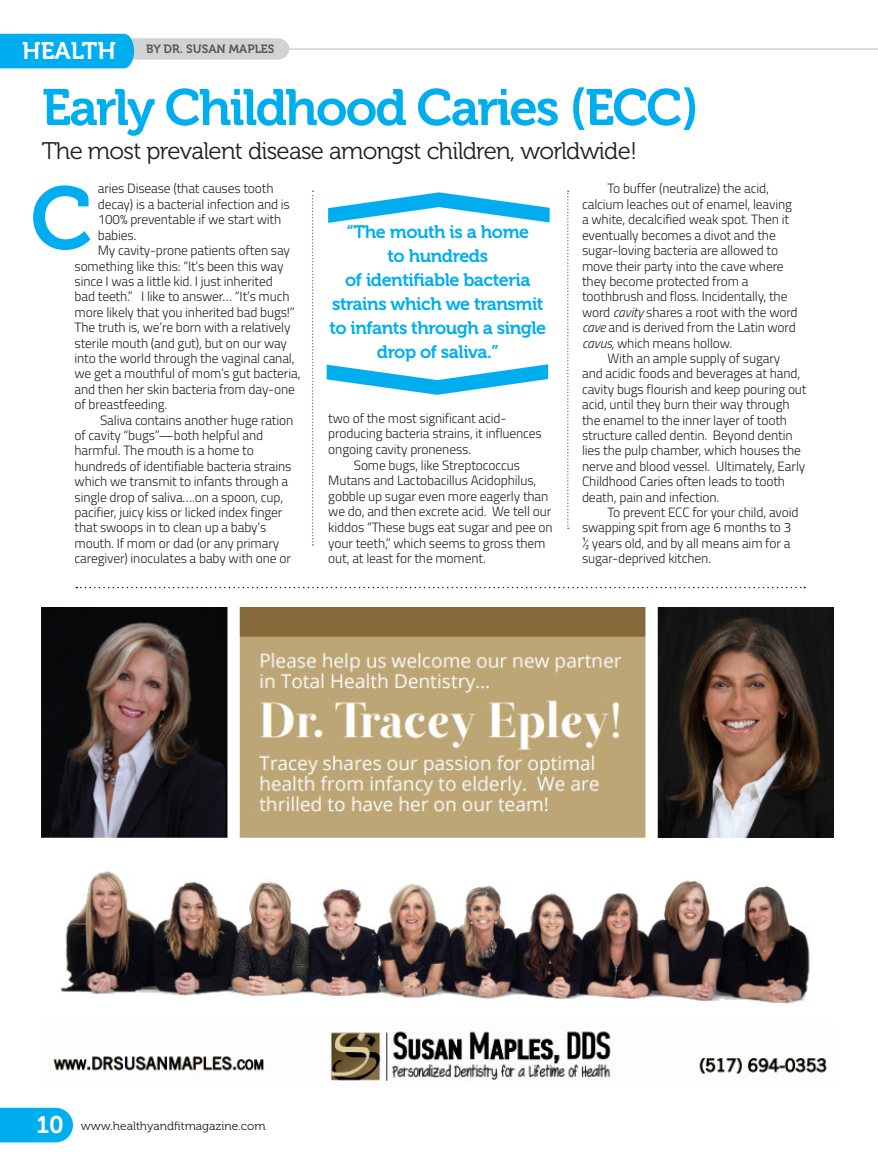
<style>
.page{position:relative;width:878px;height:1161px;background:#fff}
.page>*{position:absolute;margin:0;border:0;box-sizing:border-box;transform-origin:0 0}
.Lead_1st_Par{font:88.05px "Museo 700";color:#00aeef}
.Lead_Headline{font:51px "Museo 700";letter-spacing:-.04em;color:#00aeef}
.Underline{font:24px "Museo 300";letter-spacing:-.03em;color:#231f20}
.t1{font:24px "Museo 700";color:#fff}
.Pullout_Quote{font:18px/24px "Museo 700";letter-spacing:-.025em;color:#00aeef;text-align:center}
.Lead_-_Body{font:300 13.5px/15.5px "Titillium";letter-spacing:-.01em;color:#231f20}
.t2{font:12px "Museo 300";color:#231f20}
.t3{font:12px "Museo 700";color:#57585a}
.s1{font-style:italic}
.s2{font-family:"Museo 700";font-size:24px;color:#fff}
</style>
<div class="page">
<div style="left:0;top:1108px;width:73px;height:34px;background:#00aeef"></div>
<hr style="left:0;top:48px;width:877px;height:2px;background:#d1d2d4">
<svg style="left:0;top:34px;width:289px;height:34px"></svg>
<svg style="left:312px;top:190px;width:1px;height:356px"></svg>
<svg style="left:567px;top:190px;width:1px;height:339px"></svg>
<svg style="left:328px;top:192px;width:221px;height:31px"></svg>
<svg style="left:326px;top:364px;width:222px;height:31px"></svg>
<img style="left:42px;top:608px;width:791px;height:473px">
<div style="left:42px;top:838px;width:803px;height:9px;background:#fff"></div>
<svg style="left:76px;top:587px;width:729px;height:1px"></svg>
<p class="t1" style="left:22px;top:37px;width:95px">HEALTH</p>
<p class="t3" style="left:146px;top:42px;width:130px">BY DR. SUSAN MAPLES</p>
<p class="Lead_Headline" style="left:42px;top:79px;width:659px">Early Childhood Caries (ECC)</p>
<p class="Underline" style="left:42px;top:138px;width:597px">The most prevalent disease amongst children, worldwide!</p>
<p class="Lead_1st_Par" style="left:30px;top:170px;width:64px">C</p>
<p class="Lead_-_Body" style="left:98px;top:180px;width:193px">aries Disease (that causes tooth decay) is a bacterial infection and is<br>100% preventable if we start with babies.</p>
<p class="Lead_-_Body" style="left:75px;top:242px;width:227px;text-indent:23px">My cavity-prone patients often say something like this: “It’s been this way since I was a little kid. I just inherited<br>bad teeth.” I like to answer… “It’s much more likely that you inherited bad bugs!” The truth is, we’re born with a relatively sterile mouth (and gut), but on our way into the world through the vaginal canal, we get a mouthful of mom’s gut bacteria, and then her skin bacteria from day-one of breastfeeding.</p>
<p class="Lead_-_Body" style="left:75px;top:411px;width:220px;text-indent:26px">Saliva contains another huge ration of cavity “bugs”—both helpful and harmful. The mouth is a home to hundreds of identifiable bacteria strains which we transmit to infants through a single drop of saliva….on a spoon, cup, pacifier, juicy kiss or licked index finger that swoops in to clean up a baby’s mouth. If mom or dad (or any primary caregiver) inoculates a baby with one or</p>
<p class="Lead_-_Body" style="left:328px;top:409px;width:215px">two of the most significant acid&shy;producing bacteria strains, it influences ongoing cavity proneness.</p>
<p class="Lead_-_Body" style="left:582px;top:180px;width:217px;text-indent:26px">To buffer (neutralize) the acid, calcium leaches out of enamel, leaving a white, decalcified weak spot. Then it eventually becomes a divot and the sugar-loving bacteria are allowed to move their party into the cave where they become protected from a toothbrush and floss. Incidentally, the word <span class="s1">cavity</span> shares a root with the word <span class="s1">cave</span> and is derived from the Latin word <span class="s1">cavus,</span> which means hollow.</p>
<p class="Lead_-_Body" style="left:582px;top:350px;width:226px;text-indent:26px">With an ample supply of sugary<br>and acidic foods and beverages at hand, cavity bugs flourish and keep pouring out acid, until they burn their way through the enamel to the inner layer of tooth structure called dentin. Beyond dentin lies the pulp chamber, which houses the nerve and blood vessel. Ultimately, Early Childhood Caries often leads to tooth death, pain and infection.</p>
<p class="Lead_-_Body" style="left:582px;top:504px;width:218px;text-indent:26px">To prevent ECC for your child, avoid swapping spit from age 6 months to 3 ½ years old, and by all means aim for a sugar-deprived kitchen.</p>
<p class="Pullout_Quote" style="left:346px;top:220px;width:184px">“The mouth is a home</p>
<p class="Pullout_Quote" style="left:387px;top:244px;width:102px">to hundreds</p>
<p class="Pullout_Quote" style="left:329px;top:268px;width:218px">of identifiable bacteria strains which we transmit to infants through a single drop of saliva.”</p>
<p class="Lead_-_Body" style="left:328px;top:456px;width:226px;text-indent:26px">Some bugs, like Streptococcus Mutans and Lactobacillus Acidophilus, gobble up sugar even more eagerly than we do, and then excrete acid. We tell our kiddos “These bugs eat sugar and pee on your teeth,” which seems to gross them out, at least for the moment.</p>
<p class="t2" style="left:37px;top:1120px;width:231px"><span class="s2">10</span> www.healthyandfitmagazine.com</p>
</div>
